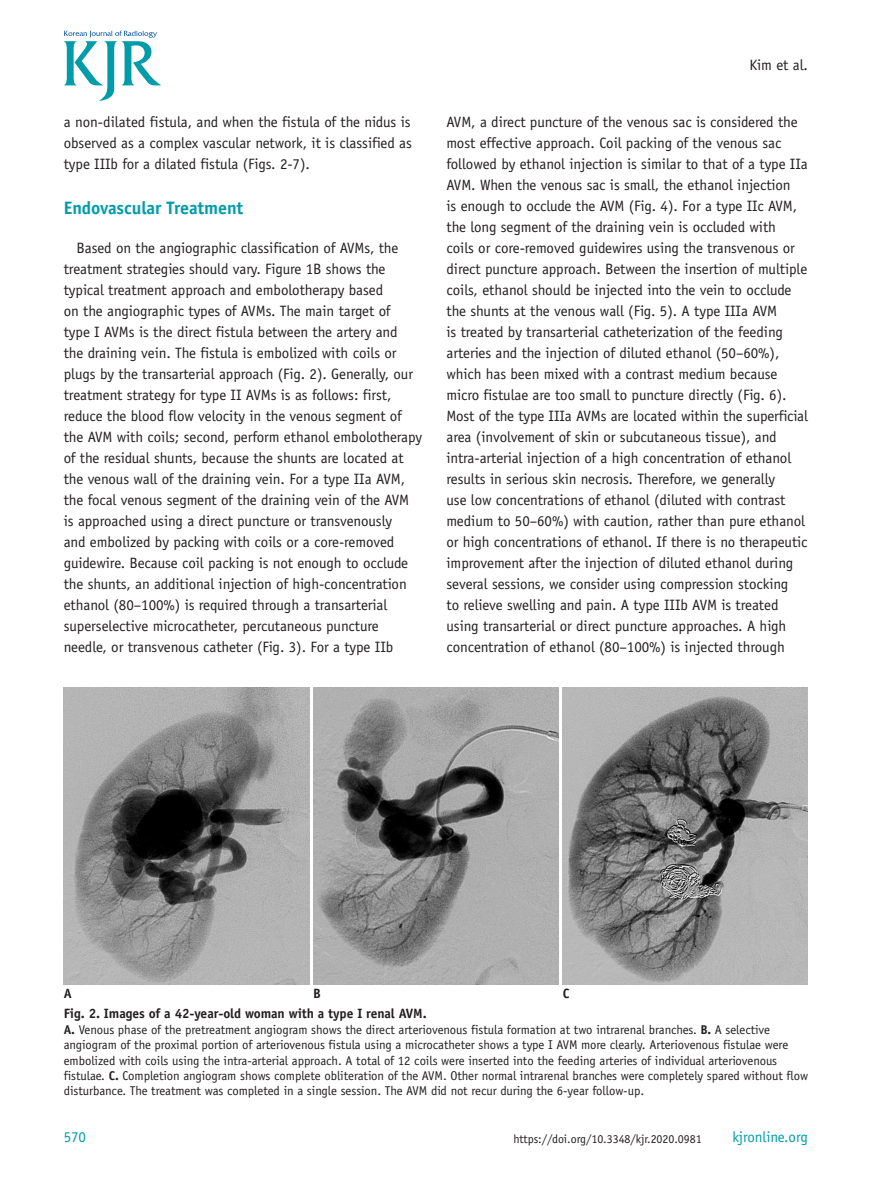
<style>
.page{position:relative;width:893px;height:1191px;background:#fff}
.page>*{position:absolute;margin:0;border:0;box-sizing:border-box;transform-origin:0 0}
.t1{font:700 18px "Officina Sans Std";letter-spacing:-.005em;color:#009caa}
.t2{font:15px/21px "Officina Sans Std";letter-spacing:-.005em;color:#231f20}
.t3{font:15px "Officina Sans Std";letter-spacing:-.005em;color:#009caa}
.t4{font:700 13.5px "Officina Sans Std";letter-spacing:-.005em;color:#231f20}
.t5{font:12.75px/15.3px "Officina Sans Std";letter-spacing:-.005em;color:#231f20}
.t6{font:12px "Officina Sans Std";letter-spacing:-.005em;color:#231f20}
.s1{font-weight:700}
</style>
<div class="page">
<svg style="left:64px;top:31px;width:97px;height:70px"></svg>
<img style="left:64px;top:688px;width:245px;height:296px">
<img style="left:313px;top:688px;width:245px;height:296px">
<img style="left:563px;top:688px;width:245px;height:296px">
<p class="t2" style="left:64px;top:112px;width:350px;text-align:justify">a non-dilated fistula, and when the fistula of the nidus is observed as a complex vascular network, it is classified as type IIIb for a dilated fistula (Figs. 2-7).</p>
<p class="t1" style="left:64px;top:196px;width:181px">Endovascular Treatment</p>
<p class="t2" style="left:64px;top:238px;width:360px;text-indent:13px">Based on the angiographic classification of AVMs, the treatment strategies should vary. Figure 1B shows the typical treatment approach and embolotherapy based<br>on the angiographic types of AVMs. The main target of<br>type I AVMs is the direct fistula between the artery and<br>the draining vein. The fistula is embolized with coils or plugs by the transarterial approach (Fig. 2). Generally, our treatment strategy for type II AVMs is as follows: first, reduce the blood flow velocity in the venous segment of the AVM with coils; second, perform ethanol embolotherapy of the residual shunts, because the shunts are located at the venous wall of the draining vein. For a type IIa AVM, the focal venous segment of the draining vein of the AVM is approached using a direct puncture or transvenously<br>and embolized by packing with coils or a core-removed guidewire. Because coil packing is not enough to occlude the shunts, an additional injection of high-concentration ethanol (80–100%) is required through a transarterial superselective microcatheter, percutaneous puncture needle, or transvenous catheter (Fig. 3). For a type IIb</p>
<p class="t2" style="left:749px;top:54px;width:60px">Kim et al.</p>
<p class="t2" style="left:446px;top:112px;width:363px">AVM, a direct puncture of the venous sac is considered the most effective approach. Coil packing of the venous sac followed by ethanol injection is similar to that of a type IIa AVM. When the venous sac is small, the ethanol injection<br>is enough to occlude the AVM (Fig. 4). For a type IIc AVM, the long segment of the draining vein is occluded with<br>coils or core-removed guidewires using the transvenous or direct puncture approach. Between the insertion of multiple coils, ethanol should be injected into the vein to occlude the shunts at the venous wall (Fig. 5). A type IIIa AVM<br>is treated by transarterial catheterization of the feeding arteries and the injection of diluted ethanol (50–60%), which has been mixed with a contrast medium because micro fistulae are too small to puncture directly (Fig. 6).<br>Most of the type IIIa AVMs are located within the superficial area (involvement of skin or subcutaneous tissue), and intra-arterial injection of a high concentration of ethanol results in serious skin necrosis. Therefore, we generally<br>use low concentrations of ethanol (diluted with contrast medium to 50–60%) with caution, rather than pure ethanol or high concentrations of ethanol. If there is no therapeutic improvement after the injection of diluted ethanol during several sessions, we consider using compression stocking<br>to relieve swelling and pain. A type IIIb AVM is treated using transarterial or direct puncture approaches. A high concentration of ethanol (80–100%) is injected through</p>
<p class="t4" style="left:64px;top:984px;width:10px">A</p>
<p class="t4" style="left:313px;top:984px;width:9px">B</p>
<p class="t4" style="left:563px;top:984px;width:8px">C</p>
<p class="t4" style="left:64px;top:1005px;width:364px">Fig. 2. Images of a 42-year-old woman with a type I renal AVM.</p>
<p class="t5" style="left:64px;top:1022px;width:746px"><span class="s1">A.</span> Venous phase of the pretreatment angiogram shows the direct arteriovenous fistula formation at two intrarenal branches. <span class="s1">B.</span> A selective angiogram of the proximal portion of arteriovenous fistula using a microcatheter shows a type I AVM more clearly. Arteriovenous fistulae were embolized with coils using the intra-arterial approach. A total of 12 coils were inserted into the feeding arteries of individual arteriovenous fistulae. <span class="s1">C.</span> Completion angiogram shows complete obliteration of the AVM. Other normal intrarenal branches were completely spared without flow disturbance. The treatment was completed in a single session. The AVM did not recur during the 6-year follow-up.</p>
<p class="t3" style="left:64px;top:1128px;width:24px">570</p>
<p class="t6" style="left:513px;top:1132px;width:190px">https://doi.org/10.3348/kjr.2020.0981</p>
<p class="t3" style="left:732px;top:1128px;width:77px">kjronline.org</p>
</div>
